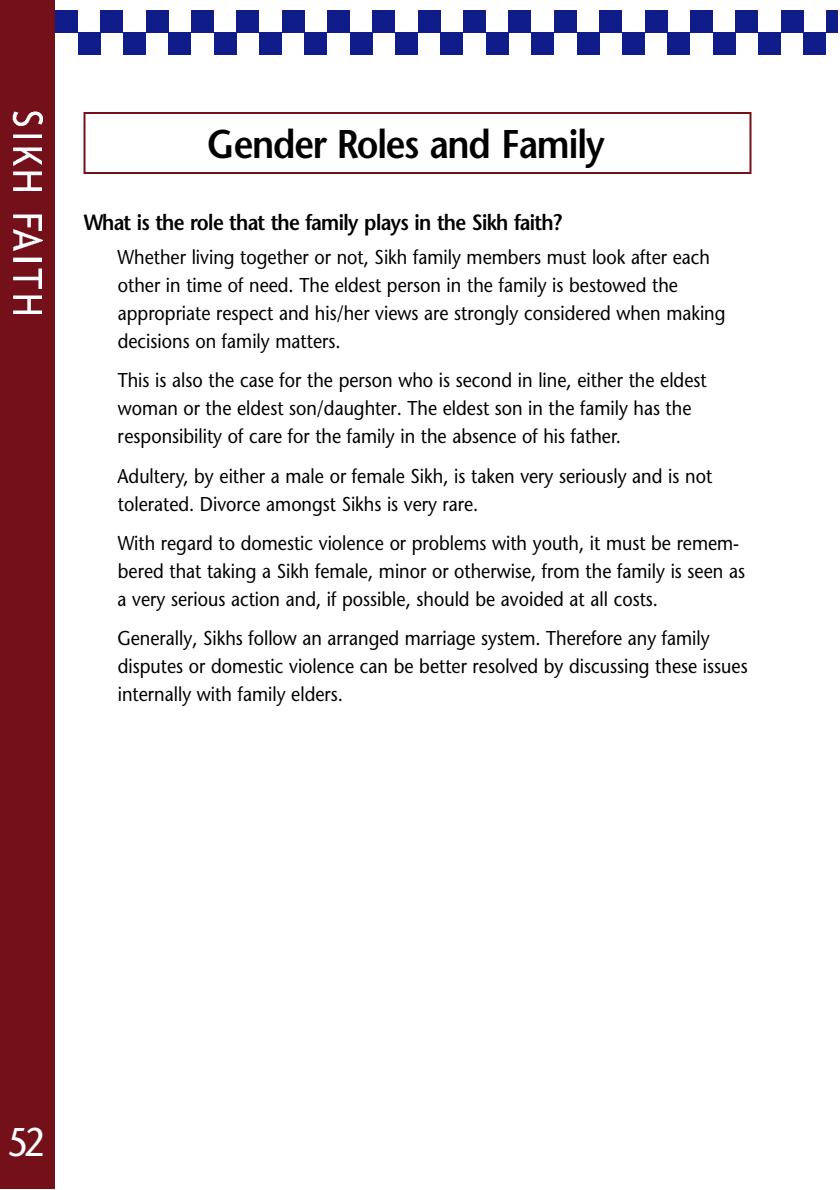
<style>
.page{position:relative;width:840px;height:1190px;background:#fff}
.page>*{position:absolute;margin:0;border:0;box-sizing:border-box;transform-origin:0 0}
.t1{font:600 40px "Stone Sans";color:#000;scale:.9 1}
.t2{font:40px "Stone Sans";color:#fff;scale:.9 1}
.t3{font:600 22px "Stone Sans";color:#000;scale:.9 1}
.t4{font:20px/28px "Stone Sans";color:#000;scale:.9 1}
</style>
<div class="page">
<div style="left:0;top:0;width:55px;height:1189px;background:#741019"></div>
<div style="left:55px;top:10px;width:23px;height:22px;background:#101c89"></div>
<div style="left:100px;top:10px;width:23px;height:22px;background:#101c89"></div>
<div style="left:146px;top:10px;width:22px;height:22px;background:#101c89"></div>
<div style="left:192px;top:10px;width:22px;height:22px;background:#101c89"></div>
<div style="left:236px;top:10px;width:24px;height:22px;background:#101c89"></div>
<div style="left:78px;top:32px;width:22px;height:23px;background:#101c89"></div>
<div style="left:123px;top:32px;width:23px;height:23px;background:#101c89"></div>
<div style="left:168px;top:32px;width:24px;height:23px;background:#101c89"></div>
<div style="left:214px;top:32px;width:22px;height:23px;background:#101c89"></div>
<div style="left:260px;top:32px;width:22px;height:23px;background:#101c89"></div>
<div style="left:282px;top:10px;width:22px;height:22px;background:#101c89"></div>
<div style="left:304px;top:32px;width:24px;height:23px;background:#101c89"></div>
<div style="left:328px;top:10px;width:22px;height:22px;background:#101c89"></div>
<div style="left:350px;top:32px;width:22px;height:23px;background:#101c89"></div>
<div style="left:372px;top:10px;width:24px;height:22px;background:#101c89"></div>
<div style="left:396px;top:32px;width:22px;height:23px;background:#101c89"></div>
<div style="left:418px;top:10px;width:22px;height:22px;background:#101c89"></div>
<div style="left:440px;top:32px;width:24px;height:23px;background:#101c89"></div>
<div style="left:464px;top:10px;width:22px;height:22px;background:#101c89"></div>
<div style="left:486px;top:32px;width:22px;height:23px;background:#101c89"></div>
<div style="left:508px;top:10px;width:24px;height:22px;background:#101c89"></div>
<div style="left:532px;top:32px;width:22px;height:23px;background:#101c89"></div>
<div style="left:554px;top:10px;width:23px;height:22px;background:#101c89"></div>
<div style="left:577px;top:32px;width:23px;height:23px;background:#101c89"></div>
<div style="left:600px;top:10px;width:22px;height:22px;background:#101c89"></div>
<div style="left:622px;top:32px;width:23px;height:23px;background:#101c89"></div>
<div style="left:645px;top:10px;width:23px;height:22px;background:#101c89"></div>
<div style="left:668px;top:32px;width:22px;height:23px;background:#101c89"></div>
<div style="left:690px;top:10px;width:23px;height:22px;background:#101c89"></div>
<div style="left:713px;top:32px;width:23px;height:23px;background:#101c89"></div>
<div style="left:736px;top:10px;width:22px;height:22px;background:#101c89"></div>
<div style="left:758px;top:32px;width:23px;height:23px;background:#101c89"></div>
<div style="left:781px;top:10px;width:23px;height:22px;background:#101c89"></div>
<div style="left:804px;top:32px;width:22px;height:23px;background:#101c89"></div>
<div style="left:826px;top:10px;width:12px;height:22px;background:#101c89"></div>
<img style="left:12px;top:111px;width:30px;height:15px">
<img style="left:13px;top:134px;width:29px;height:4px">
<img style="left:13px;top:147px;width:29px;height:19px">
<img style="left:13px;top:172px;width:29px;height:18px">
<img style="left:13px;top:214px;width:29px;height:36px">
<img style="left:13px;top:258px;width:29px;height:4px">
<img style="left:13px;top:268px;width:29px;height:20px">
<img style="left:13px;top:295px;width:29px;height:19px">
<div style="left:84px;top:112px;width:668px;height:62px;border:2px solid #741019"></div>
<h1 class="t1" style="left:207px;top:128px;width:442px">Gender Roles and Family</h1>
<p class="t3" style="left:84px;top:214px;width:533px">What is the role that the family plays in the Sikh faith?</p>
<p class="t4" style="left:118px;top:245px;width:677px">Whether living together or not, Sikh family members must look after each other in time of need. The eldest person in the family is bestowed the appropriate respect and his/her views are strongly considered when making decisions on family matters.</p>
<p class="t4" style="left:118px;top:368px;width:656px">This is also the case for the person who is second in line, either the eldest woman or the eldest son/daughter. The eldest son in the family has the responsibility of care for the family in the absence of his father.</p>
<p class="t4" style="left:118px;top:464px;width:662px">Adultery, by either a male or female Sikh, is taken very seriously and is not tolerated. Divorce amongst Sikhs is very rare.</p>
<p class="t4" style="left:118px;top:531px;width:699px">With regard to domestic violence or problems with youth, it must be remem&shy;bered that taking a Sikh female, minor or otherwise, from the family is seen as a very serious action and, if possible, should be avoided at all costs.</p>
<p class="t4" style="left:118px;top:626px;width:702px">Generally, Sikhs follow an arranged marriage system. Therefore any family disputes or domestic violence can be better resolved by discussing these issues internally with family elders.</p>
<h1 class="t2" style="left:8px;top:1127px;width:43px">52</h1>
</div>
